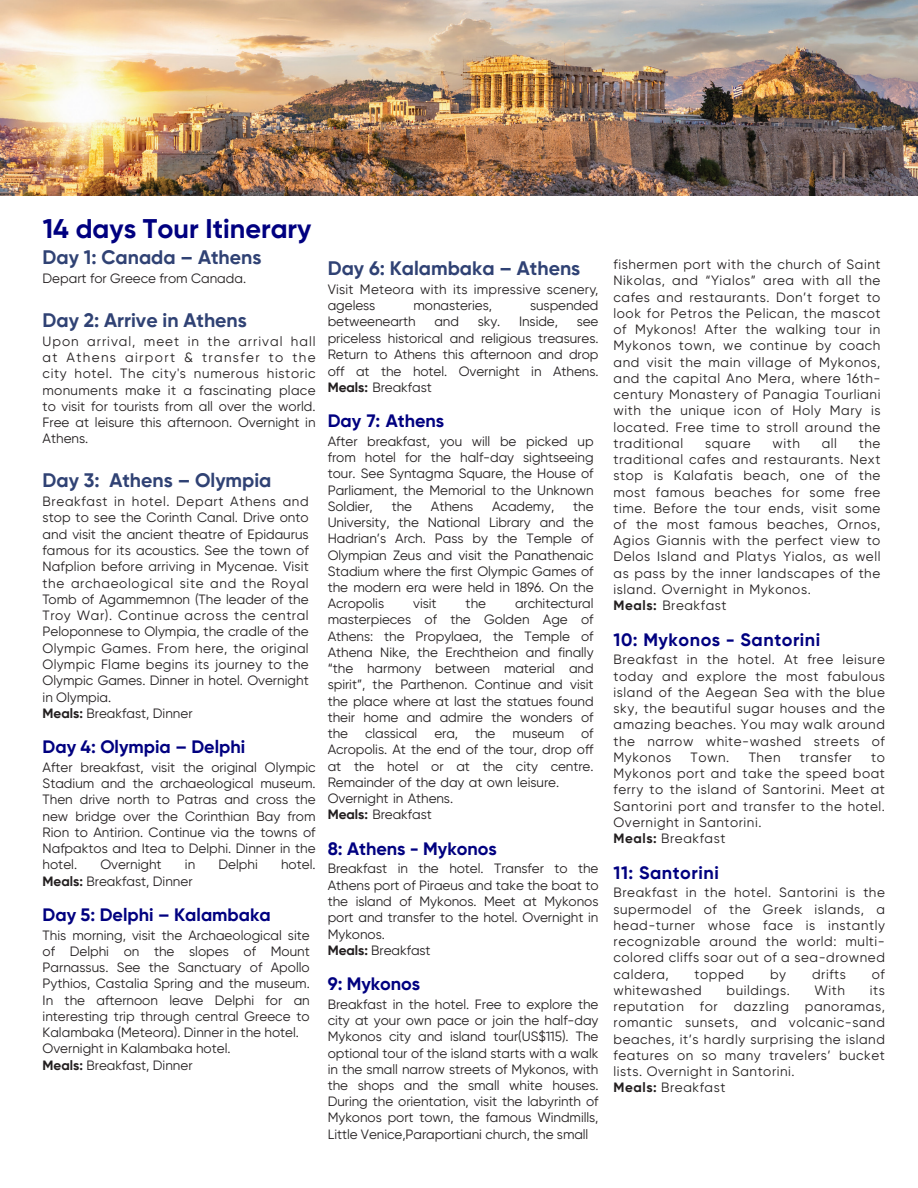
<style>
.page{position:relative;width:918px;height:1188px;background:#fff}
.page>*{position:absolute;margin:0;border:0;box-sizing:border-box;transform-origin:0 0}
.t1{font:700 27px "Gilroy";color:#000080}
.t2{font:700 19.5px "Gilroy";color:#304274}
.t3{font:700 18px "Gilroy";color:#000080}
.t4{font:700 18px "Gilroy";letter-spacing:.03em;color:#000080}
.t5{font:13.5px/16.2px "Gilroy";color:#231f20;text-align:justify}
.t6{font:13.5px/16.2px "Gilroy";letter-spacing:.04em;color:#231f20}
.t7{font:13.5px/16.4px "Gilroy";letter-spacing:.005em;color:#231f20}
.s1{font-weight:700}
.s2{font-style:inherit}
</style>
<div class="page">
<img style="left:1px;top:0;width:917px;height:195px">
<h1 class="t1" style="left:43px;top:211px;width:270px">14 days Tour Itinerary</h1>
<h2 class="t2" style="left:43px;top:245px;width:220px">Day 1: Canada – Athens</h2>
<p class="t5" style="left:43px;top:270px;width:205px">Depart for Greece from Canada.</p>
<h2 class="t2" style="left:43px;top:308px;width:206px">Day 2: Arrive in Athens</h2>
<p class="t5" style="left:43px;top:333px;width:275px">Upon arrival, meet in the arrival hall at Athens airport &amp; transfer to the city hotel. The city's numerous historic monuments make it a fascinating place to visit for tourists from all over the world.<br>Free at leisure this afternoon. Overnight in Athens.</p>
<h2 class="t2" style="left:43px;top:468px;width:230px">Day 3: Athens – Olympia</h2>
<p class="t5" style="left:43px;top:493px;width:268px;text-align:left">Breakfast in hotel. Depart Athens and stop to see the Corinth Canal. Drive onto and visit the ancient theatre of Epidaurus famous for its acoustics. See the town of Nafplion before arriving in Mycenae. Visit the archaeological site and the Royal Tomb of Agammemnon (The leader of the Troy War). Continue across the central Peloponnese to Olympia, the cradle of the Olympic Games. From here, the original Olympic Flame begins its journey to the Olympic Games. Dinner in hotel. Overnight in Olympia.<br><span class="s1">Meals:</span> Breakfast, Dinner</p>
<h3 class="t3" style="left:43px;top:736px;width:204px">Day 4: Olympia – Delphi</h3>
<p class="t5" style="left:43px;top:759px;width:275px">After breakfast, visit the original Olympic Stadium and the archaeological museum.<br>Then drive north to Patras and cross the new bridge over the Corinthian Bay from Rion to Antirion. Continue via the towns of Nafpaktos and Itea to Delphi. Dinner in the hotel.</p>
<p class="t5" style="left:100px;top:856px;width:63px">Overnight</p>
<p class="t5" style="left:185px;top:856px;width:12px">in</p>
<p class="t5" style="left:219px;top:856px;width:41px">Delphi</p>
<p class="t5" style="left:281px;top:856px;width:36px">hotel.</p>
<p class="t5" style="left:43px;top:873px;width:152px"><span class="s1">Meals:</span> Breakfast, Dinner</p>
<h3 class="t3" style="left:43px;top:904px;width:230px">Day 5: Delphi – Kalambaka</h3>
<p class="t5" style="left:43px;top:927px;width:269px;text-align:left">This morning, visit the Archaeological site of Delphi on the slopes of Mount Parnassus. See the Sanctuary of Apollo Pythios, Castalia Spring and the museum.<br>In the afternoon leave Delphi for an interesting trip through central Greece to Kalambaka (Meteora). Dinner in the hotel.<br>Overnight in Kalambaka hotel.<br><span class="s1">Meals:</span> Breakfast, Dinner</p>
<h2 class="t2" style="left:328px;top:256px;width:254px">Day 6: Kalambaka – Athens</h2>
<p class="t7" style="left:328px;top:281px;width:272px">Visit Meteora with its impressive scenery, ageless</p>
<p class="t7" style="left:414px;top:297px;width:80px">monasteries,</p>
<p class="t7" style="left:530px;top:297px;width:70px">suspended</p>
<p class="t7" style="left:328px;top:313px;width:89px">between<span class="s2">earth</span></p>
<p class="t5" style="left:434px;top:314px;width:26px">and</p>
<p class="t5" style="left:478px;top:314px;width:24px">sky.</p>
<p class="t5" style="left:519px;top:314px;width:40px">Inside,</p>
<p class="t5" style="left:328px;top:313px;width:272px;text-indent:249px">see priceless historical and religious treasures.<br>Return to Athens this afternoon and drop off at the hotel. Overnight in Athens.<br><span class="s1">Meals:</span> Breakfast</p>
<h3 class="t3" style="left:328px;top:410px;width:118px">Day 7: Athens</h3>
<p class="t5" style="left:328px;top:433px;width:267px">After breakfast, you will be picked up from hotel for the half-day sightseeing tour. See Syntagma Square, the House of Parliament, the Memorial to the Unknown Soldier,</p>
<p class="t5" style="left:328px;top:498px;width:267px;text-indent:245px">the University, the National Library and the Hadrian’s Arch. Pass by the Temple of Olympian Zeus and visit the Panathenaic Stadium where the first Olympic Games of the modern era were held in 1896. On the Acropolis</p>
<p class="t5" style="left:392px;top:498px;width:22px">the</p>
<p class="t5" style="left:431px;top:498px;width:44px">Athens</p>
<p class="t5" style="left:492px;top:498px;width:64px">Academy,</p>
<p class="t5" style="left:328px;top:595px;width:267px;text-indent:187px">architectural masterpieces of the Golden Age of Athens: the Propylaea, the Temple of Athena Nike, the Erechtheion and finally “the harmony between material and spirit”, the Parthenon. Continue and visit the place where at last the statues found their home and admire the wonders of the</p>
<p class="t5" style="left:413px;top:595px;width:25px">visit</p>
<p class="t5" style="left:466px;top:595px;width:22px">the</p>
<p class="t5" style="left:365px;top:725px;width:54px">classical</p>
<p class="t5" style="left:434px;top:725px;width:25px">era,</p>
<p class="t5" style="left:475px;top:725px;width:22px">the</p>
<p class="t5" style="left:512px;top:725px;width:53px">museum</p>
<p class="t5" style="left:328px;top:725px;width:267px;text-align:left;text-indent:253px">of<br>Acropolis. At the end of the tour, drop off at the hotel or at the city centre.<br>Remainder of the day at own leisure.<br>Overnight in Athens.<br><span class="s1">Meals:</span> Breakfast</p>
<h3 class="t3" style="left:328px;top:837px;width:170px">8: Athens - Mykonos</h3>
<p class="t5" style="left:328px;top:860px;width:272px;text-align:left">Breakfast in the hotel. Transfer to the<br>Athens port of Piraeus and take the boat to the island of Mykonos. Meet at Mykonos port and transfer to the hotel. Overnight in<br>Mykonos.<br><span class="s1">Meals:</span> Breakfast</p>
<h3 class="t3" style="left:328px;top:973px;width:94px">9: Mykonos</h3>
<p class="t5" style="left:328px;top:996px;width:272px">Breakfast in the hotel. Free to explore the city at your own pace or join the half-day Mykonos city and island tour(US$11<span class="s2">5</span>). The optional tour of the island starts with a walk in the small narrow streets of Mykonos, with the shops and the small white houses.<br>During the orientation, visit the labyrinth of Mykonos port town, the famous Windmills, Little Venice,Paraportiani church, the small</p>
<p class="t5" style="left:614px;top:256px;width:268px">fishermen port with the church of Saint Nikolas, and “Yialos” area with all the cafes and restaurants. Don’t forget to look for Petros the Pelican, the mascot of Mykonos! After the walking tour in Mykonos town, we continue by coach and visit the main village of Mykonos, and the capital Ano Mera, where 16th&shy;century Monastery of Panagia Tourliani with the unique icon of Holy Mary is located. Free time to stroll around the traditional</p>
<p class="t5" style="left:705px;top:435px;width:47px">square</p>
<p class="t5" style="left:773px;top:435px;width:29px">with</p>
<p class="t5" style="left:822px;top:435px;width:17px">all</p>
<p class="t6" style="left:614px;top:435px;width:268px;text-indent:245px">the traditional cafes and restaurants. Next stop is Kalafatis beach, one of the most famous beaches for some free time. Before the tour ends, visit some of the most famous beaches, Ornos,<br>Agios Giannis with the perfect view to<br>Delos Island and Platys Yialos, as well as pass by the inner landscapes of the island. Overnight in Mykonos.<br><span class="s1">Meals:</span> Breakfast</p>
<h3 class="t4" style="left:614px;top:628px;width:208px">10: Mykonos - Santorini</h3>
<p class="t5" style="left:614px;top:651px;width:273px">Breakfast in the hotel. At free leisure today and explore the most fabulous island of the Aegean Sea with the blue sky, the beautiful sugar houses and the amazing beaches. You may walk around the narrow white-washed streets of Mykonos</p>
<p class="t5" style="left:691px;top:749px;width:40px">Town.</p>
<p class="t5" style="left:749px;top:749px;width:33px">Then</p>
<p class="t6" style="left:800px;top:749px;width:53px">transfer</p>
<p class="t6" style="left:614px;top:749px;width:273px;text-indent:258px">to<br>Mykonos port and take the speed boat ferry to the island of Santorini. Meet at<br>Santorini port and transfer to the hotel.<br>Overnight in Santorini.<br><span class="s1">Meals:</span> Breakfast</p>
<h3 class="t4" style="left:614px;top:861px;width:107px">11: Santorini</h3>
<p class="t5" style="left:614px;top:884px;width:273px">Breakfast in the hotel. Santorini is the supermodel of the Greek islands, a head-turner whose face is instantly recognizable around the world: multi&shy;colored cliffs soar out of a sea-drowned caldera,</p>
<p class="t5" style="left:695px;top:966px;width:51px">topped</p>
<p class="t5" style="left:770px;top:966px;width:18px">by</p>
<p class="t5" style="left:812px;top:966px;width:35px">drifts</p>
<p class="t5" style="left:872px;top:966px;width:15px">of</p>
<p class="t6" style="left:614px;top:982px;width:90px">whitewashed</p>
<p class="t6" style="left:727px;top:982px;width:65px">buildings.</p>
<p class="t5" style="left:815px;top:982px;width:32px">With</p>
<p class="t6" style="left:614px;top:982px;width:273px;text-indent:256px">its reputation for dazzling panoramas, romantic sunsets, and volcanic-sand beaches, it’s hardly surprising the island features on so many travelers’ bucket lists. Overnight in Santorini.<br><span class="s1">Meals:</span> Breakfast</p>
</div>
